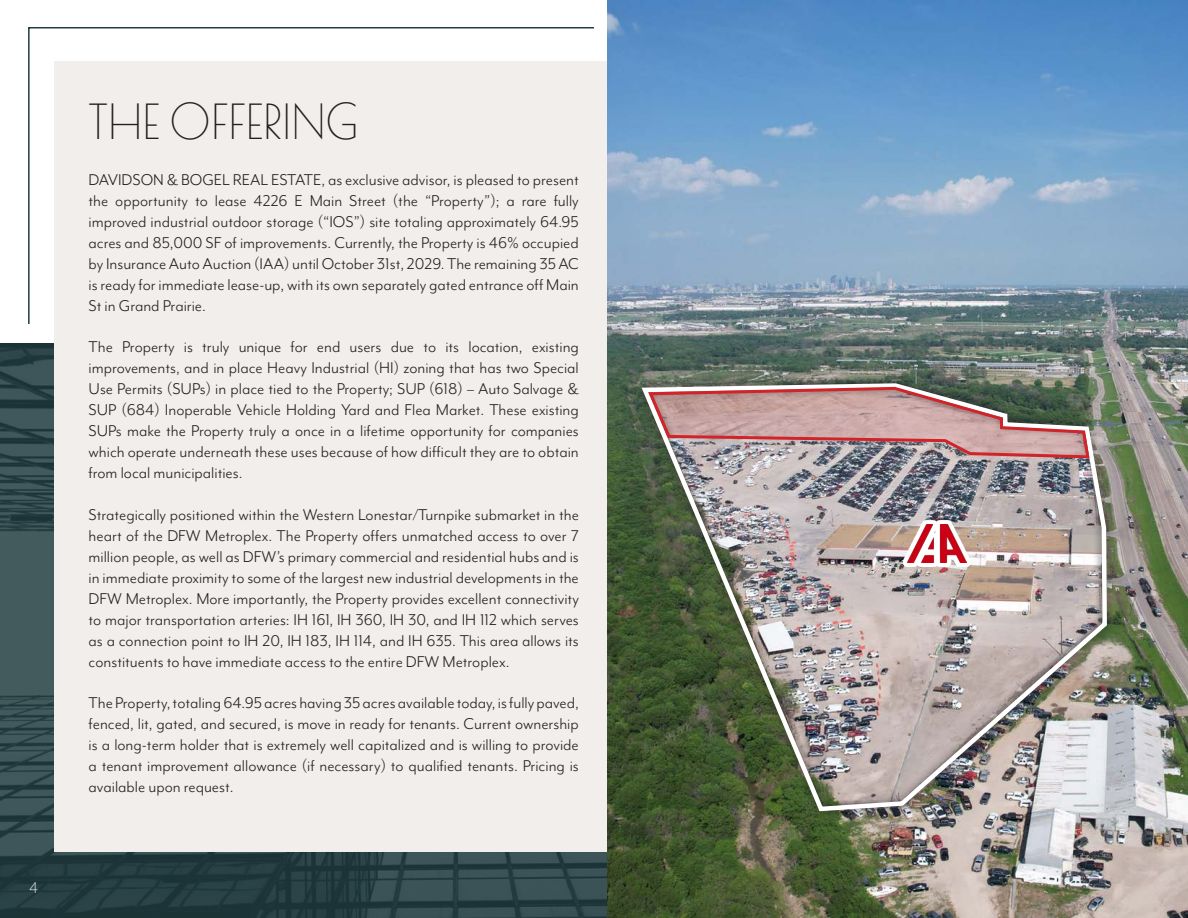
<style>
.page{position:relative;width:1188px;height:918px;background:#fff}
.page>*{position:absolute;margin:0;border:0;box-sizing:border-box;transform-origin:0 0}
.t1{font:46.5px "Poiret One";color:#231f20}
.t2{font:18px/21px "Mr Eaves Mod OT";color:#231f20;text-align:justify}
.t3{font:300 18px "Mr Eaves Mod OT";color:#fff}
</style>
<div class="page">
<svg style="left:0;top:343px;width:608px;height:575px;background:#2e464a"></svg>
<div style="left:54px;top:62px;width:1134px;height:790px;background:#f2eeeb"></div>
<svg style="left:28px;top:27px;width:568px;height:297px"></svg>
<img style="left:608px;top:0;width:580px;height:918px">
<div style="left:633px;top:374px;width:484px;height:447px;background:#231f20;opacity:.75"></div>
<img style="left:639px;top:381px;width:470px;height:433px">
<img style="left:645px;top:385px;width:447px;height:75px">
<svg style="left:903px;top:520px;width:67px;height:47px"></svg>
<img style="left:907px;top:525px;width:59px;height:38px">
<p class="t3" style="left:29px;top:878px;width:10px">4</p>
<p class="t1" style="left:89px;top:88px;width:271px">THE OFFERING</p>
<p class="t2" style="left:89px;top:169px;width:492px">DAVIDSON &amp; BOGEL REAL ESTATE, as exclusive advisor, is pleased to present the opportunity to lease 4226 E Main Street (the “Property”); a rare fully improved industrial outdoor storage (“IOS”) site totaling approximately 64.95 acres and 85,000 SF of improvements. Currently, the Property is 46% occupied by Insurance Auto Auction (IAA) until October 31st, 2029. The remaining 35 AC is ready for immediate lease-up, with its own separately gated entrance off Main St in Grand Prairie.</p>
<p class="t2" style="left:89px;top:336px;width:492px">The Property is truly unique for end users due to its location, existing improvements, and in place Heavy Industrial (HI) zoning that has two Special Use Permits (SUPs) in place tied to the Property; SUP (618) – Auto Salvage &amp; SUP (684) Inoperable Vehicle Holding Yard and Flea Market. These existing SUPs make the Property truly a once in a lifetime opportunity for companies which operate underneath these uses because of how difficult they are to obtain from local municipalities.</p>
<p class="t2" style="left:89px;top:504px;width:492px">Strategically positioned within the Western Lonestar/Turnpike submarket in the heart of the DFW Metroplex. The Property offers unmatched access to over 7 million people, as well as DFW’s primary commercial and residential hubs and is in immediate proximity to some of the largest new industrial developments in the DFW Metroplex. More importantly, the Property provides excellent connectivity to major transportation arteries: IH 161, IH 360, IH 30, and IH 112 which serves as a connection point to IH 20, IH 183, IH 114, and IH 635. This area allows its constituents to have immediate access to the entire DFW Metroplex.</p>
<p class="t2" style="left:89px;top:692px;width:492px">The Property, totaling 64.95 acres having 35 acres available today, is fully paved, fenced, lit, gated, and secured, is move in ready for tenants. Current ownership is a long-term holder that is extremely well capitalized and is willing to provide a tenant improvement allowance (if necessary) to qualified tenants. Pricing is available upon request.</p>
</div>
